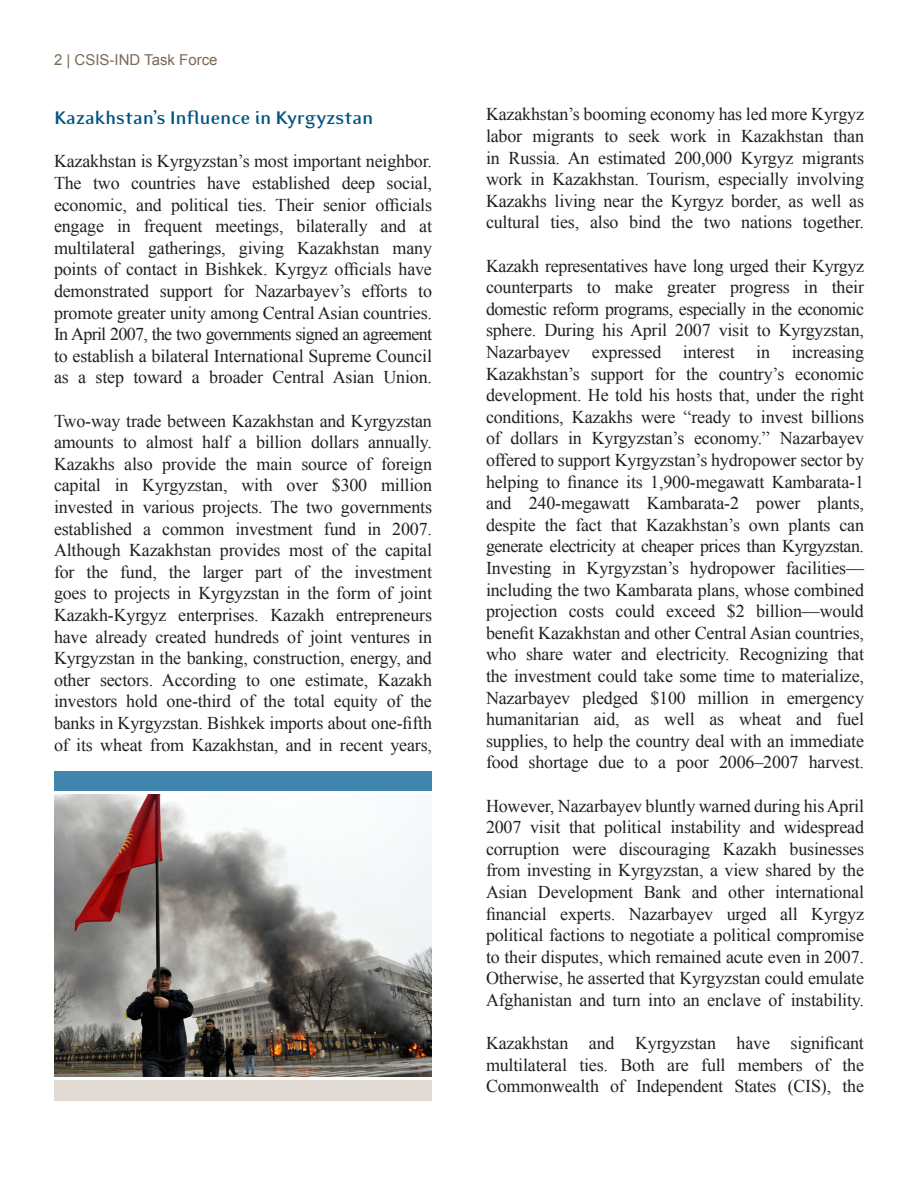
<style>
.page{position:relative;width:918px;height:1188px;background:#fff}
.page>*{position:absolute;margin:0;border:0;box-sizing:border-box;transform-origin:0 0}
.t1{font:700 21px "Eidetic Modern";letter-spacing:-.01em;color:#005480}
.t2{font:18px/21.6px "Times New Roman";letter-spacing:-.01em;color:#231f20;text-align:justify}
.t3{font:15px "Arial";color:#7c6954}
</style>
<div class="page">
<img style="left:54px;top:794px;width:378px;height:283px">
<div style="left:54px;top:771px;width:378px;height:19px;background:#4185ac"></div>
<div style="left:54px;top:1080px;width:378px;height:21px;background:#e0dad3"></div>
<p class="t3" style="left:54px;top:50px;width:165px">2 | CSIS-IND Task Force</p>
<p class="t1" style="left:54px;top:107px;width:321px">Kazakhstan’s Influence in Kyrgyzstan</p>
<p class="t2" style="left:54px;top:150px;width:380px">Kazakhstan is Kyrgyzstan’s most important neighbor.<br>The two countries have established deep social, economic, and political ties. Their senior officials engage in frequent meetings, bilaterally and at multilateral gatherings, giving Kazakhstan many points of contact in Bishkek. Kyrgyz officials have demonstrated support for Nazarbayev’s efforts to promote greater unity among Central Asian countries.<br>In April 2007, the two governments signed an agreement to establish a bilateral International Supreme Council as a step toward a broader Central Asian Union.</p>
<p class="t2" style="left:54px;top:410px;width:380px">Two-way trade between Kazakhstan and Kyrgyzstan amounts to almost half a billion dollars annually.<br>Kazakhs also provide the main source of foreign capital in Kyrgyzstan, with over $300 million invested in various projects. The two governments established a common investment fund in 2007.<br>Although Kazakhstan provides most of the capital for the fund, the larger part of the investment goes to projects in Kyrgyzstan in the form of joint Kazakh-Kyrgyz enterprises. Kazakh entrepreneurs have already created hundreds of joint ventures in Kyrgyzstan in the banking, construction, energy, and other sectors. According to one estimate, Kazakh investors hold one-third of the total equity of the banks in Kyrgyzstan. Bishkek imports about one-fifth of its wheat from Kazakhstan, and in recent years,</p>
<p class="t2" style="left:486px;top:103px;width:380px">Kazakhstan’s booming economy has led more Kyrgyz labor migrants to seek work in Kazakhstan than in Russia. An estimated 200,000 Kyrgyz migrants work in Kazakhstan. Tourism, especially involving Kazakhs living near the Kyrgyz border, as well as cultural ties, also bind the two nations together.</p>
<p class="t2" style="left:486px;top:255px;width:380px">Kazakh representatives have long urged their Kyrgyz counterparts to make greater progress in their domestic reform programs, especially in the economic sphere. During his April 2007 visit to Kyrgyzstan, Nazarbayev expressed interest in increasing Kazakhstan’s support for the country’s economic development. He told his hosts that, under the right conditions, Kazakhs were “ready to invest billions of dollars in Kyrgyzstan’s economy.” Nazarbayev offered to support Kyrgyzstan’s hydropower sector by helping to finance its 1,900-megawatt Kambarata-1 and 240-megawatt Kambarata-2 power plants, despite the fact that Kazakhstan’s own plants can generate electricity at cheaper prices than Kyrgyzstan.<br>Investing in Kyrgyzstan’s hydropower facilities— including the two Kambarata plans, whose combined projection costs could exceed $2 billion—would benefit Kazakhstan and other Central Asian countries, who share water and electricity. Recognizing that the investment could take some time to materialize, Nazarbayev pledged $100 million in emergency humanitarian aid, as well as wheat and fuel supplies, to help the country deal with an immediate food shortage due to a poor 2006–2007 harvest.</p>
<p class="t2" style="left:486px;top:795px;width:380px">However, Nazarbayev bluntly warned during his April 2007 visit that political instability and widespread corruption were discouraging Kazakh businesses from investing in Kyrgyzstan, a view shared by the Asian Development Bank and other international financial experts. Nazarbayev urged all Kyrgyz political factions to negotiate a political compromise to their disputes, which remained acute even in 2007.<br>Otherwise, he asserted that Kyrgyzstan could emulate Afghanistan and turn into an enclave of instability.</p>
<p class="t2" style="left:486px;top:1032px;width:380px">Kazakhstan and Kyrgyzstan have significant multilateral ties. Both are full members of the Commonwealth of Independent States (CIS), the</p>
</div>
